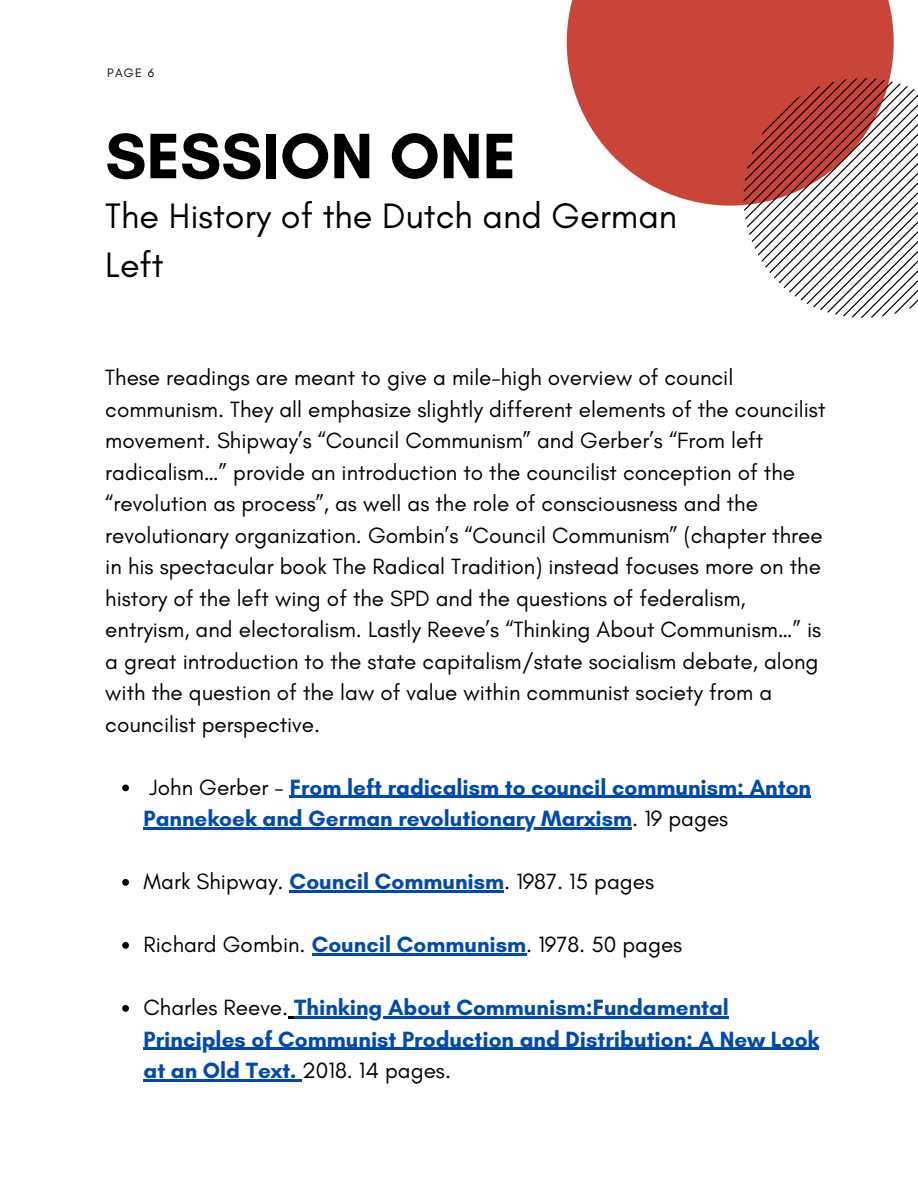
<style>
.page{position:relative;width:918px;height:1188px;background:#fff}
.page>*{position:absolute;margin:0;border:0;box-sizing:border-box;transform-origin:0 0}
.t1{font:700 65.4px "Glacial Indifference";color:#000}
.t2{font:36px/49.5px "Glacial Indifference";color:#000}
.t3{font:22.5px/31.5px "Glacial Indifference";color:#000}
.t4{font:700 22.5px/31.5px "Glacial Indifference";color:#004aad}
.t5{font:12.45px "Glacial Indifference";color:#000}
.s1{font-weight:400;color:#000}
.s2{font-weight:700;color:#004aad}
</style>
<div class="page">
<svg style="left:567px;top:0;width:327px;height:206px;background:#cf5c52"></svg>
<svg style="left:744px;top:78px;width:174px;height:240px"></svg>
<svg style="left:122px;top:784px;width:7px;height:7px"></svg>
<hr style="left:290px;top:796px;width:521px;height:2px;background:#004aad">
<hr style="left:144px;top:827px;width:488px;height:2px;background:#004aad">
<svg style="left:122px;top:879px;width:7px;height:7px"></svg>
<hr style="left:290px;top:890px;width:214px;height:2px;background:#004aad">
<svg style="left:122px;top:942px;width:7px;height:7px"></svg>
<hr style="left:312px;top:953px;width:214px;height:2px;background:#004aad">
<svg style="left:122px;top:1005px;width:7px;height:7px"></svg>
<svg style="left:288px;top:1016px;width:6px;height:2px"></svg>
<hr style="left:294px;top:1016px;width:435px;height:2px;background:#004aad">
<hr style="left:144px;top:1048px;width:675px;height:2px;background:#004aad">
<hr style="left:144px;top:1079px;width:158px;height:2px;background:#004aad">
<p class="t5" style="left:107px;top:66px;width:48px">PAGE 6</p>
<h1 class="t1" style="left:105px;top:116px;width:412px">SESSION ONE</h1>
<h2 class="t2" style="left:105px;top:191px;width:573px">The History of the Dutch and German<br>Left</h2>
<p class="t3" style="left:105px;top:361px;width:722px">These readings are meant to give a mile-high overview of council communism. They all emphasize slightly different elements of the councilist movement. Shipway’s “Council Communism” and Gerber’s “From left radicalism…” provide an introduction to the councilist conception of the “revolution as process”, as well as the role of consciousness and the revolutionary organization. Gombin’s “Council Communism” (chapter three in his spectacular book The Radical Tradition) instead focuses more on the history of the left wing of the SPD and the questions of federalism, entryism, and electoralism. Lastly Reeve’s “Thinking About Communism…” is a great introduction to the state capitalism/state socialism debate, along with the question of the law of value within communist society from a councilist perspective.</p>
<p class="t4" style="left:144px;top:771px;width:669px"><span class="s1">John Gerber -</span> From left radicalism to council communism: Anton<br>Pannekoek and German revolutionary Marxism<span class="s1">. 19 pages</span></p>
<p class="t3" style="left:144px;top:865px;width:512px">Mark Shipway. <span class="s2">Council Communism</span>. 1987. 15 pages</p>
<p class="t3" style="left:144px;top:928px;width:540px">Richard Gombin. <span class="s2">Council Communism</span>. 1978. 50 pages</p>
<p class="t4" style="left:144px;top:991px;width:677px"><span class="s1">Charles Reeve.</span> Thinking About Communism:Fundamental<br>Principles of Communist Production and Distribution: A New Look at an Old Text. <span class="s1">2018. 14 pages.</span></p>
</div>
